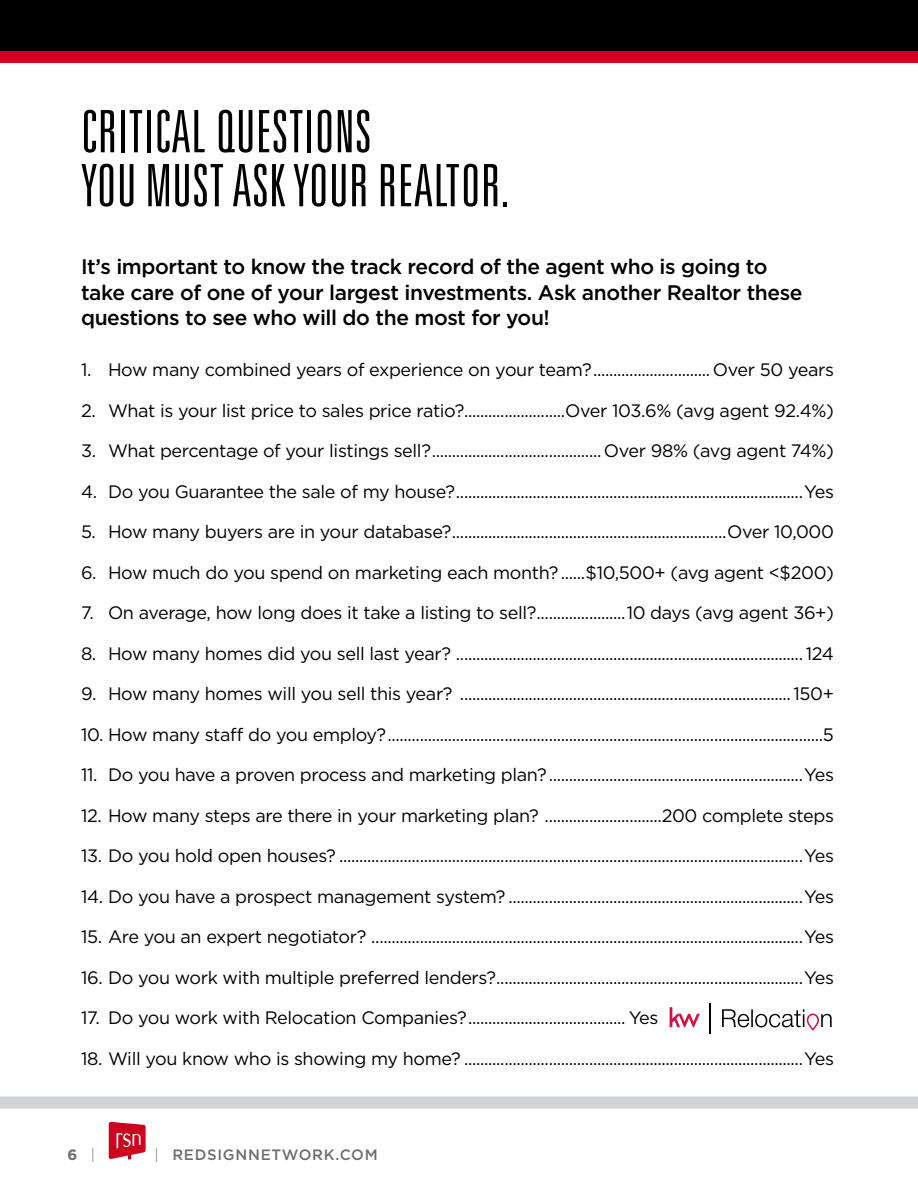
<style>
.page{position:relative;width:918px;height:1188px;background:#fff}
.page>*{position:absolute;margin:0;border:0;box-sizing:border-box;transform-origin:0 0}
.t1{font:300 ultra-condensed 58.5px/54px "Univers LT Std";letter-spacing:.01em;color:#000}
.t2{font:500 21px/25.5px "Gotham";letter-spacing:-.02em;color:#000}
.t3{font:18px "Gotham";letter-spacing:-.02em;color:#000}
.t4{font:500 15px "Gotham";letter-spacing:.05em;color:#6d6e71}
.t5{font:700 15px "Gotham";color:#6d6e71}
.s1{font-weight:300}
</style>
<div class="page">
<div style="left:0;top:0;width:918px;height:54px;background:#000"></div>
<div style="left:0;top:51px;width:918px;height:12px;background:#ce011f"></div>
<div style="left:0;top:1096px;width:918px;height:12px;background:#cfd3d5"></div>
<svg style="left:109px;top:1122px;width:37px;height:38px"></svg>
<svg style="left:670px;top:1007px;width:30px;height:20px"></svg>
<hr style="left:709px;top:1004px;width:1px;height:30px;background:#000">
<svg style="left:722px;top:1009px;width:110px;height:22px"></svg>
<h1 class="t1" style="left:81px;top:104px;width:430px">CRITICAL QUESTIONS<br>YOU MUST ASK YOUR REALTOR.</h1>
<p class="t2" style="left:81px;top:254px;width:723px">It’s important to know the track record of the agent who is going to take care of one of your largest investments. Ask another Realtor these questions to see who will do the most for you!</p>
<p class="t3" style="left:81px;top:358px;width:754px">1. How many combined years of experience on your team?............................. Over 50 years</p>
<p class="t3" style="left:81px;top:399px;width:755px">2. What is your list price to sales price ratio?.........................Over 103.6% (avg agent 92.4%)</p>
<p class="t3" style="left:81px;top:439px;width:755px">3. What percentage of your listings sell?.......................................... Over 98% (avg agent 74%)</p>
<p class="t3" style="left:81px;top:480px;width:754px">4. Do you Guarantee the sale of my house?......................................................................................Yes</p>
<p class="t3" style="left:81px;top:520px;width:754px">5. How many buyers are in your database?....................................................................Over 10,000</p>
<p class="t3" style="left:81px;top:561px;width:754px">6. How much do you spend on marketing each month?......$10,500+ (avg agent &lt;$200)</p>
<p class="t3" style="left:81px;top:601px;width:755px">7. On average, how long does it take a listing to sell?......................10 days (avg agent 36+)</p>
<p class="t3" style="left:81px;top:642px;width:754px">8. How many homes did you sell last year? ...................................................................................... 124</p>
<p class="t3" style="left:81px;top:682px;width:754px">9. How many homes will you sell this year? .................................................................................. 150+</p>
<p class="t3" style="left:81px;top:723px;width:754px">10. How many staff do you employ?............................................................................................................5</p>
<p class="t3" style="left:81px;top:763px;width:754px">11. Do you have a proven process and marketing plan?...............................................................Yes</p>
<p class="t3" style="left:81px;top:804px;width:754px">12. How many steps are there in your marketing plan? .............................200 complete steps</p>
<p class="t3" style="left:81px;top:844px;width:754px">13. Do you hold open houses? ...................................................................................................................Yes</p>
<p class="t3" style="left:81px;top:885px;width:754px">14. Do you have a prospect management system? .........................................................................Yes</p>
<p class="t3" style="left:81px;top:925px;width:754px">15. Are you an expert negotiator? ...........................................................................................................Yes</p>
<p class="t3" style="left:81px;top:966px;width:754px">16. Do you work with multiple preferred lenders?............................................................................Yes</p>
<p class="t3" style="left:81px;top:1006px;width:579px">17. Do you work with Relocation Companies?....................................... Yes</p>
<p class="t3" style="left:81px;top:1047px;width:754px">18. Will you know who is showing my home? ....................................................................................Yes</p>
<p class="t5" style="left:68px;top:1144px;width:29px">6 <span class="s1">|</span></p>
<p class="t4" style="left:155px;top:1144px;width:225px"><span class="s1">|</span> REDSIGNNETWORK.COM</p>
</div>
